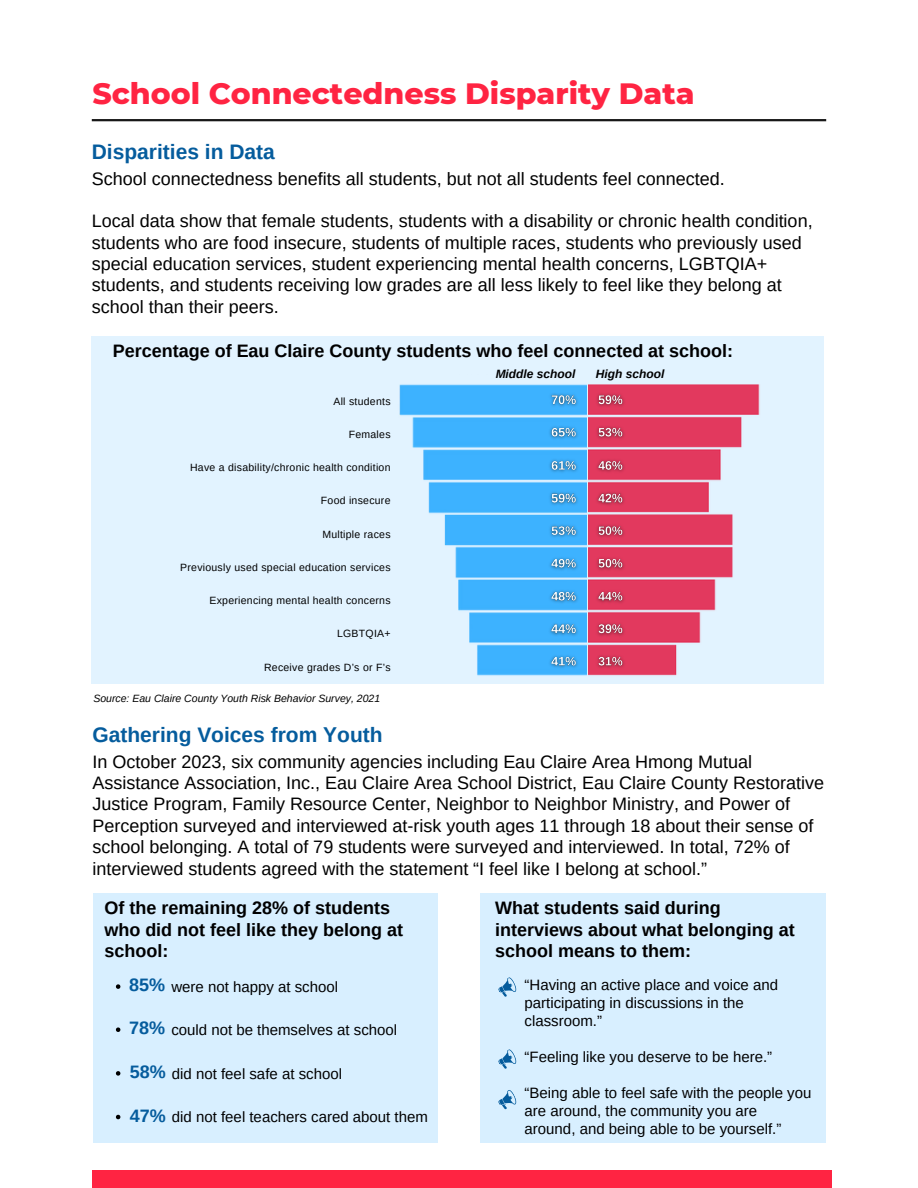
<style>
.page{position:relative;width:918px;height:1188px;background:#fff}
.page>*{position:absolute;margin:0;border:0;box-sizing:border-box;transform-origin:0 0}
.t1{font:800 30px "Montserrat";color:#ff2442}
.t2{font:700 21px "Arimo";color:#055c9d}
.t3{font:18px/21.3px "Arimo";color:#000}
.t4{font:700 18px/21.3px "Arimo";color:#000}
.t5{font:700 18px "Arimo";color:#055c9d}
.t6{font:15px/18px "Arimo";color:#000}
.t7{font:italic 700 12px "Arimo";color:#000}
.t8{font:10.5px "Arimo";letter-spacing:.025em;color:#000}
.t9{font:italic 10.5px "Arimo";color:#000}
</style>
<div class="page">
<div style="left:92px;top:1170px;width:740px;height:18px;background:#ff2442"></div>
<hr style="left:92px;top:119px;width:734px;height:2px;background:#181818">
<svg style="left:92px;top:336px;width:732px;height:348px;background:#e1d6e6"></svg>
<div style="left:480px;top:894px;width:346px;height:249px;background:#d8efff"></div>
<svg style="left:498px;top:977px;width:19px;height:20px"></svg>
<img style="left:393px;top:374px;width:193px;height:308px">
<img style="left:545px;top:389px;width:38px;height:23px">
<img style="left:545px;top:422px;width:38px;height:23px">
<img style="left:545px;top:454px;width:38px;height:23px">
<img style="left:545px;top:487px;width:38px;height:23px">
<img style="left:545px;top:519px;width:38px;height:24px">
<img style="left:545px;top:552px;width:38px;height:24px">
<img style="left:545px;top:585px;width:38px;height:24px">
<img style="left:545px;top:618px;width:38px;height:23px">
<img style="left:545px;top:651px;width:38px;height:23px">
<div style="left:93px;top:894px;width:344px;height:249px;background:#d8efff"></div>
<svg style="left:116px;top:984px;width:4px;height:5px"></svg>
<svg style="left:498px;top:1049px;width:19px;height:20px"></svg>
<svg style="left:498px;top:1090px;width:19px;height:20px"></svg>
<svg style="left:116px;top:1027px;width:4px;height:5px"></svg>
<svg style="left:116px;top:1071px;width:4px;height:5px"></svg>
<svg style="left:116px;top:1115px;width:4px;height:4px"></svg>
<img style="left:593px;top:389px;width:37px;height:23px">
<img style="left:593px;top:422px;width:37px;height:23px">
<img style="left:593px;top:454px;width:37px;height:23px">
<img style="left:593px;top:487px;width:37px;height:23px">
<img style="left:593px;top:519px;width:37px;height:24px">
<img style="left:593px;top:552px;width:37px;height:24px">
<img style="left:593px;top:585px;width:37px;height:23px">
<img style="left:593px;top:618px;width:37px;height:23px">
<img style="left:593px;top:651px;width:37px;height:23px">
<p class="t1" style="left:92px;top:75px;width:604px">School Connectedness Disparity Data</p>
<p class="t2" style="left:92px;top:140px;width:185px">Disparities in Data</p>
<p class="t3" style="left:92px;top:168px;width:634px">School connectedness benefits all students, but not all students feel connected.</p>
<p class="t3" style="left:92px;top:210px;width:722px">Local data show that female students, students with a disability or chronic health condition, students who are food insecure, students of multiple races, students who previously used special education services, student experiencing mental health concerns, LGBTQIA+ students, and students receiving low grades are all less likely to feel like they belong at school than their peers.</p>
<p class="t4" style="left:113px;top:340px;width:622px">Percentage of Eau Claire County students who feel connected at school:</p>
<h2 class="t8" style="left:333px;top:395px;width:59px">All students</h2>
<h4 class="t8" style="left:349px;top:428px;width:43px">Females</h4>
<h3 class="t8" style="left:190px;top:462px;width:202px">Have a disability/chronic health condition</h3>
<p class="t8" style="left:321px;top:495px;width:71px">Food insecure</p>
<h3 class="t8" style="left:322px;top:528px;width:70px">Multiple races</h3>
<h5 class="t8" style="left:180px;top:561px;width:212px">Previously used special education services</h5>
<p class="t8" style="left:209px;top:595px;width:183px">Experiencing mental health concerns</p>
<h3 class="t8" style="left:337px;top:628px;width:55px">LGBTQIA+</h3>
<h5 class="t8" style="left:264px;top:661px;width:128px">Receive grades D’s or F’s</h5>
<p class="t9" style="left:93px;top:692px;width:288px">Source: Eau Claire County Youth Risk Behavior Survey, 2021</p>
<h3 class="t7" style="left:496px;top:368px;width:81px">Middle school</h3>
<p class="t7" style="left:596px;top:368px;width:70px">High school</p>
<h2 class="t2" style="left:92px;top:723px;width:292px">Gathering Voices from Youth</h2>
<h4 class="t3" style="left:92px;top:751px;width:733px">In October 2023, six community agencies including Eau Claire Area Hmong Mutual Assistance Association, Inc., Eau Claire Area School District, Eau Claire County Restorative Justice Program, Family Resource Center, Neighbor to Neighbor Ministry, and Power of Perception surveyed and interviewed at-risk youth ages 11 through 18 about their sense of school belonging. A total of 79 students were surveyed and interviewed. In total, 72% of interviewed students agreed with the statement “I feel like I belong at school.”</h4>
<p class="t4" style="left:104px;top:897px;width:300px">Of the remaining 28% of students who did not feel like they belong at school:</p>
<p class="t5" style="left:129px;top:975px;width:38px">85%</p>
<p class="t6" style="left:171px;top:978px;width:168px">were not happy at school</p>
<p class="t5" style="left:129px;top:1018px;width:38px">78%</p>
<h5 class="t6" style="left:171px;top:1021px;width:227px">could not be themselves at school</h5>
<h6 class="t5" style="left:130px;top:1062px;width:38px">58%</h6>
<p class="t6" style="left:172px;top:1064px;width:172px">did not feel safe at school</p>
<h6 class="t5" style="left:130px;top:1105px;width:38px">47%</h6>
<p class="t6" style="left:172px;top:1108px;width:257px">did not feel teachers cared about them</p>
<p class="t4" style="left:495px;top:897px;width:301px">What students said during interviews about what belonging at school means to them:</p>
<h3 class="t6" style="left:525px;top:975px;width:255px">“Having an active place and voice and participating in discussions in the classroom.”</h3>
<h5 class="t6" style="left:525px;top:1047px;width:249px">“Feeling like you deserve to be here.”</h5>
<p class="t6" style="left:525px;top:1083px;width:288px">“Being able to feel safe with the people you are around, the community you are around, and being able to be yourself.”</p>
</div>
